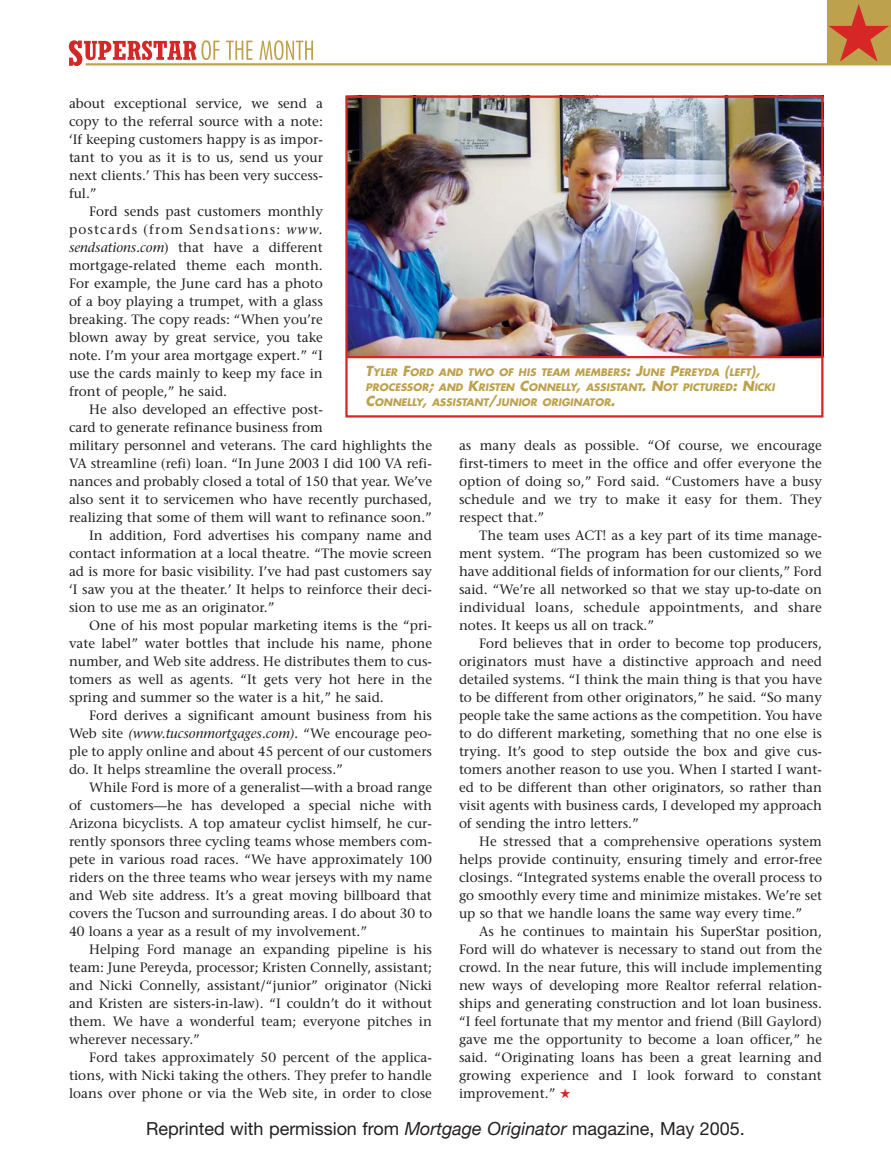
<style>
.page{position:relative;width:891px;height:1161px;background:#fff}
.page>*{position:absolute;margin:0;border:0;box-sizing:border-box;transform-origin:0 0}
.t1{font:18px "Helvetica Neue";color:#231f20}
.t2{font:13.5px/18px "Stone Serif";color:#231f20;text-align:justify}
.t3{font:italic 13.5px "Stone Serif";color:#231f20}
.t4{font:italic 700 10.2px/15px "Futura";color:#bea14d}
.s1{font-style:italic}
.s2{font-style:normal}
.s3{font-size:13.5px}
.s4{color:#d62626}
</style>
<div class="page">
<div style="left:827px;top:0;width:64px;height:64px;background:#bea14d"></div>
<hr style="left:86px;top:63px;width:805px;height:2px;background:#bea14d">
<svg style="left:829px;top:4px;width:60px;height:58px"></svg>
<svg style="left:69px;top:40px;width:151px;height:26px"></svg>
<svg style="left:226px;top:41px;width:26px;height:19px"></svg>
<svg style="left:259px;top:40px;width:54px;height:20px"></svg>
<img style="left:348px;top:99px;width:473px;height:257px">
<div style="left:345px;top:96px;width:479px;height:322px;border:2px solid #d62626"></div>
<hr style="left:347px;top:356px;width:477px;height:2px;background:#d62626">
<p class="t2" style="left:69px;top:96px;width:255px">about exceptional service, we send a copy to the referral source with a note: ‘If keeping customers happy is as impor&shy;tant to you as it is to us, send us your next clients.’ This has been very success&shy;ful.”</p>
<p class="t2" style="left:69px;top:204px;width:255px;text-indent:20px">Ford sends past customers monthly postcards (from Sendsations: <span class="s1">www. sendsations.com</span>) that have a different mortgage-related theme each month.<br>For example, the June card has a photo of a boy playing a trumpet, with a glass breaking. The copy reads: “When you’re blown away by great service, you take note. I’m your area mortgage expert.” “I use the cards mainly to keep my face in front of people,” he said.</p>
<p class="t2" style="left:89px;top:402px;width:235px">He also developed an effective post-</p>
<p class="t2" style="left:69px;top:420px;width:255px">card to generate refinance business from</p>
<p class="t2" style="left:69px;top:438px;width:365px">military personnel and veterans. The card highlights the</p>
<p class="t2" style="left:69px;top:456px;width:365px">VA streamline (refi) loan. “In June 2003 I did 100 VA refi-</p>
<p class="t2" style="left:69px;top:474px;width:365px">nances and probably closed a total of 150 that year. We’ve</p>
<p class="t2" style="left:69px;top:492px;width:365px">also sent it to servicemen who have recently purchased,</p>
<p class="t2" style="left:69px;top:510px;width:365px">realizing that some of them will want to refinance soon.”</p>
<p class="t2" style="left:89px;top:528px;width:344px">In addition, Ford advertises his company name and</p>
<p class="t2" style="left:69px;top:546px;width:364px">contact information at a local theatre. “The movie screen</p>
<p class="t2" style="left:69px;top:564px;width:365px">ad is more for basic visibility. I’ve had past customers say</p>
<p class="t2" style="left:69px;top:582px;width:365px">‘I saw you at the theater.’ It helps to reinforce their deci-</p>
<p class="t2" style="left:69px;top:600px;width:207px">sion to use me as an originator.”</p>
<p class="t2" style="left:89px;top:618px;width:344px">One of his most popular marketing items is the “pri-</p>
<p class="t2" style="left:69px;top:636px;width:365px">vate label” water bottles that include his name, phone</p>
<p class="t2" style="left:69px;top:654px;width:365px">number, and Web site address. He distributes them to cus-</p>
<p class="t2" style="left:69px;top:672px;width:365px">tomers as well as agents. “It gets very hot here in the</p>
<p class="t2" style="left:69px;top:690px;width:316px">spring and summer so the water is a hit,” he said.</p>
<p class="t2" style="left:89px;top:708px;width:344px">Ford derives a significant amount business from his</p>
<p class="t3" style="left:69px;top:728px;width:364px"><span class="s2">Web site</span> (www.tucsonmortgages.com). <span class="s2">“We encourage peo-</span></p>
<p class="t2" style="left:69px;top:744px;width:365px">ple to apply online and about 45 percent of our customers</p>
<p class="t2" style="left:69px;top:762px;width:276px">do. It helps streamline the overall process.”</p>
<p class="t2" style="left:89px;top:780px;width:344px">While Ford is more of a generalist—with a broad range</p>
<p class="t2" style="left:69px;top:798px;width:365px">of customers—he has developed a special niche with</p>
<p class="t2" style="left:69px;top:816px;width:365px">Arizona bicyclists. A top amateur cyclist himself, he cur-</p>
<p class="t2" style="left:69px;top:834px;width:365px">rently sponsors three cycling teams whose members com-</p>
<p class="t2" style="left:69px;top:852px;width:365px">pete in various road races. “We have approximately 100</p>
<p class="t2" style="left:69px;top:870px;width:365px">riders on the three teams who wear jerseys with my name</p>
<p class="t2" style="left:69px;top:888px;width:364px">and Web site address. It’s a great moving billboard that</p>
<p class="t2" style="left:69px;top:906px;width:365px">covers the Tucson and surrounding areas. I do about 30 to</p>
<p class="t2" style="left:69px;top:924px;width:300px">40 loans a year as a result of my involvement.”</p>
<p class="t2" style="left:89px;top:942px;width:344px">Helping Ford manage an expanding pipeline is his</p>
<p class="t2" style="left:69px;top:960px;width:365px">team: June Pereyda, processor; Kristen Connelly, assistant;</p>
<p class="t2" style="left:69px;top:978px;width:365px">and Nicki Connelly, assistant/“junior” originator (Nicki</p>
<p class="t2" style="left:69px;top:996px;width:365px">and Kristen are sisters-in-law). “I couldn’t do it without</p>
<p class="t2" style="left:69px;top:1014px;width:364px">them. We have a wonderful team; everyone pitches in</p>
<p class="t2" style="left:69px;top:1032px;width:132px">wherever necessary.”</p>
<p class="t2" style="left:89px;top:1050px;width:344px">Ford takes approximately 50 percent of the applica-</p>
<p class="t2" style="left:69px;top:1068px;width:364px">tions, with Nicki taking the others. They prefer to handle</p>
<p class="t2" style="left:69px;top:1086px;width:365px">loans over phone or via the Web site, in order to close</p>
<p class="t4" style="left:366px;top:365px;width:411px"><span class="s3">T</span>YLER <span class="s3">F</span>ORD AND TWO OF HIS TEAM MEMBERS<span class="s3">: J</span>UNE <span class="s3">P</span>EREYDA <span class="s3">(</span>LEFT<span class="s3">),<br></span>PROCESSOR<span class="s3">;</span> AND <span class="s3">K</span>RISTEN <span class="s3">C</span>ONNELLY<span class="s3">,</span> ASSISTANT<span class="s3">. N</span>OT PICTURED<span class="s3">: N</span>ICKI<br><span class="s3">C</span>ONNELLY<span class="s3">,</span> ASSISTANT<span class="s3">/</span>JUNIOR ORIGINATOR<span class="s3">.</span></p>
<p class="t2" style="left:459px;top:438px;width:365px">as many deals as possible. “Of course, we encourage first-timers to meet in the office and offer everyone the option of doing so,” Ford said. “Customers have a busy schedule and we try to make it easy for them. They respect that.”</p>
<p class="t2" style="left:459px;top:528px;width:365px;text-indent:20px">The team uses ACT! as a key part of its time manage&shy;ment system. “The program has been customized so we have additional fields of information for our clients,” Ford said. “We’re all networked so that we stay up-to-date on individual loans, schedule appointments, and share notes. It keeps us all on track.”</p>
<p class="t2" style="left:459px;top:636px;width:365px;text-indent:20px">Ford believes that in order to become top producers, originators must have a distinctive approach and need detailed systems. “I think the main thing is that you have to be different from other originators,” he said. “So many people take the same actions as the competition. You have to do different marketing, something that no one else is trying. It’s good to step outside the box and give cus&shy;tomers another reason to use you. When I started I want&shy;ed to be different than other originators, so rather than visit agents with business cards, I developed my approach of sending the intro letters.”</p>
<p class="t2" style="left:459px;top:834px;width:365px;text-indent:20px">He stressed that a comprehensive operations system helps provide continuity, ensuring timely and error-free closings. “Integrated systems enable the overall process to go smoothly every time and minimize mistakes. We’re set up so that we handle loans the same way every time.”</p>
<p class="t2" style="left:459px;top:924px;width:365px;text-indent:20px">As he continues to maintain his SuperStar position, Ford will do whatever is necessary to stand out from the crowd. In the near future, this will include implementing new ways of developing more Realtor referral relation&shy;ships and generating construction and lot loan business. “I feel fortunate that my mentor and friend (Bill Gaylord) gave me the opportunity to become a loan officer,” he said. “Originating loans has been a great learning and growing experience and I look forward to constant improvement.” <span class="s4">★</span></p>
<h1 class="t1" style="left:146px;top:1122px;width:600px">Reprinted with permission from <span class="s1">Mortgage Originator</span> magazine, May 2005.</h1>
</div>
